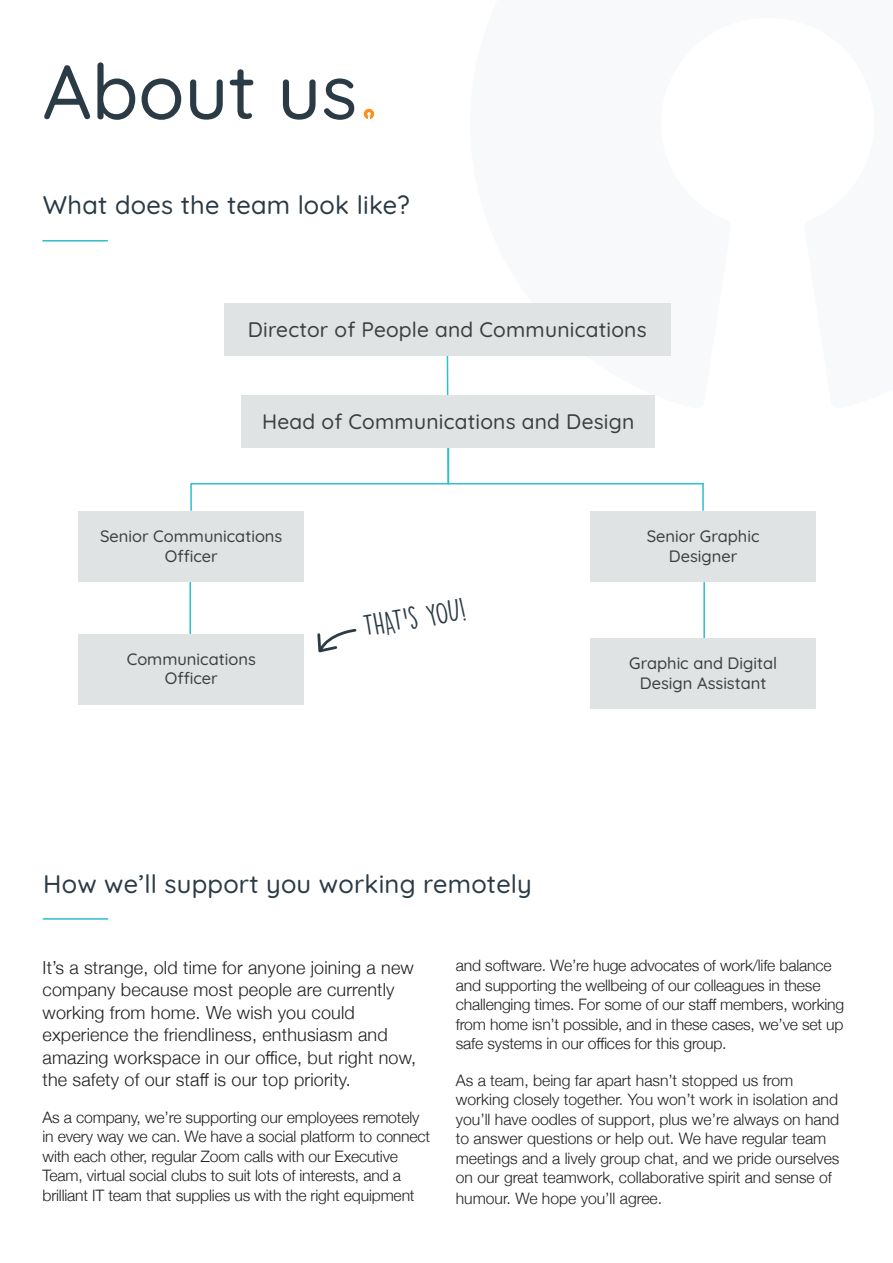
<style>
.page{position:relative;width:893px;height:1263px;background:#fff}
.page>*{position:absolute;margin:0;border:0;box-sizing:border-box;transform-origin:0 0}
.t1{font:500 76.5px "Quicksand";color:#2a3b46}
.t2{font:28.5px "DK Lemon Yellow Sun";color:#2a3b46}
.t3{font:500 25.5px "Quicksand";letter-spacing:.01em;color:#2a3b46}
.t4{font:500 21px "Quicksand";letter-spacing:.01em;color:#3e3e3f}
.t5{font:300 18px/22.5px "Helvetica Neue";letter-spacing:.01em;color:#231f20}
.t6{font:500 16.5px/19.8px "Quicksand";color:#3e3e3f;text-align:center}
.t7{font:300 15.75px/19.5px "Helvetica Neue";letter-spacing:-.01em;color:#231f20}
</style>
<div class="page">
<svg style="left:363px;top:108px;width:11px;height:11px"></svg>
<hr style="left:43px;top:240px;width:64px;height:1px;background:#2dbfca">
<hr style="left:43px;top:918px;width:65px;height:2px;background:#2dbfca">
<svg style="left:190px;top:444px;width:256px;height:67px"></svg>
<svg style="left:446px;top:321px;width:258px;height:190px"></svg>
<hr style="left:189px;top:577px;width:2px;height:87px;background:#2dbfca">
<div style="left:78px;top:633px;width:226px;height:71px;background:#e0e3e4"></div>
<hr style="left:703px;top:574px;width:2px;height:88px;background:#2dbfca">
<div style="left:590px;top:638px;width:226px;height:71px;background:#e0e3e4"></div>
<div style="left:224px;top:304px;width:446px;height:52px;background:#e0e3e4"></div>
<div style="left:242px;top:395px;width:413px;height:53px;background:#e0e3e4"></div>
<div style="left:78px;top:511px;width:226px;height:71px;background:#e0e3e4"></div>
<div style="left:590px;top:511px;width:226px;height:71px;background:#e0e3e4"></div>
<svg style="left:317px;top:628px;width:40px;height:25px"></svg>
<p class="t1" style="left:43px;top:33px;width:316px">About us</p>
<p class="t3" style="left:43px;top:185px;width:369px">What does the team look like?</p>
<p class="t4" style="left:248px;top:314px;width:400px">Director of People and Communications</p>
<p class="t4" style="left:262px;top:405px;width:374px">Head of Communications and Design</p>
<p class="t6" style="left:100px;top:524px;width:184px">Senior Communications<br>Officer</p>
<p class="t6" style="left:647px;top:524px;width:114px">Senior Graphic<br>Designer</p>
<p class="t2" style="left:360px;top:610px;width:105px;rotate:-10deg">THAT’s YOU!</p>
<p class="t6" style="left:127px;top:647px;width:131px">Communications<br>Officer</p>
<p class="t6" style="left:629px;top:651px;width:149px">Graphic and Digital<br>Design Assistant</p>
<p class="t3" style="left:43px;top:864px;width:490px">How we’ll support you working remotely</p>
<p class="t5" style="left:43px;top:954px;width:375px">It’s a strange, old time for anyone joining a new company because most people are currently working from home. We wish you could experience the friendliness, enthusiasm and amazing workspace in our office, but right now, the safety of our staff is our top priority.</p>
<p class="t7" style="left:43px;top:1106px;width:389px">As a company, we’re supporting our employees remotely in every way we can. We have a social platform to connect with each other, regular Zoom calls with our Executive Team, virtual social clubs to suit lots of interests, and a brilliant IT team that supplies us with the right equipment</p>
<p class="t7" style="left:456px;top:955px;width:390px">and software. We’re huge advocates of work/life balance and supporting the wellbeing of our colleagues in these challenging times. For some of our staff members, working from home isn’t possible, and in these cases, we’ve set up safe systems in our offices for this group.</p>
<p class="t7" style="left:456px;top:1069px;width:385px">As a team, being far apart hasn’t stopped us from working closely together. You won’t work in isolation and you’ll have oodles of support, plus we’re always on hand to answer questions or help out. We have regular team meetings and a lively group chat, and we pride ourselves on our great teamwork, collaborative spirit and sense of</p>
<p class="t7" style="left:456px;top:1188px;width:208px">humour. We hope you’ll agree.</p>
</div>
